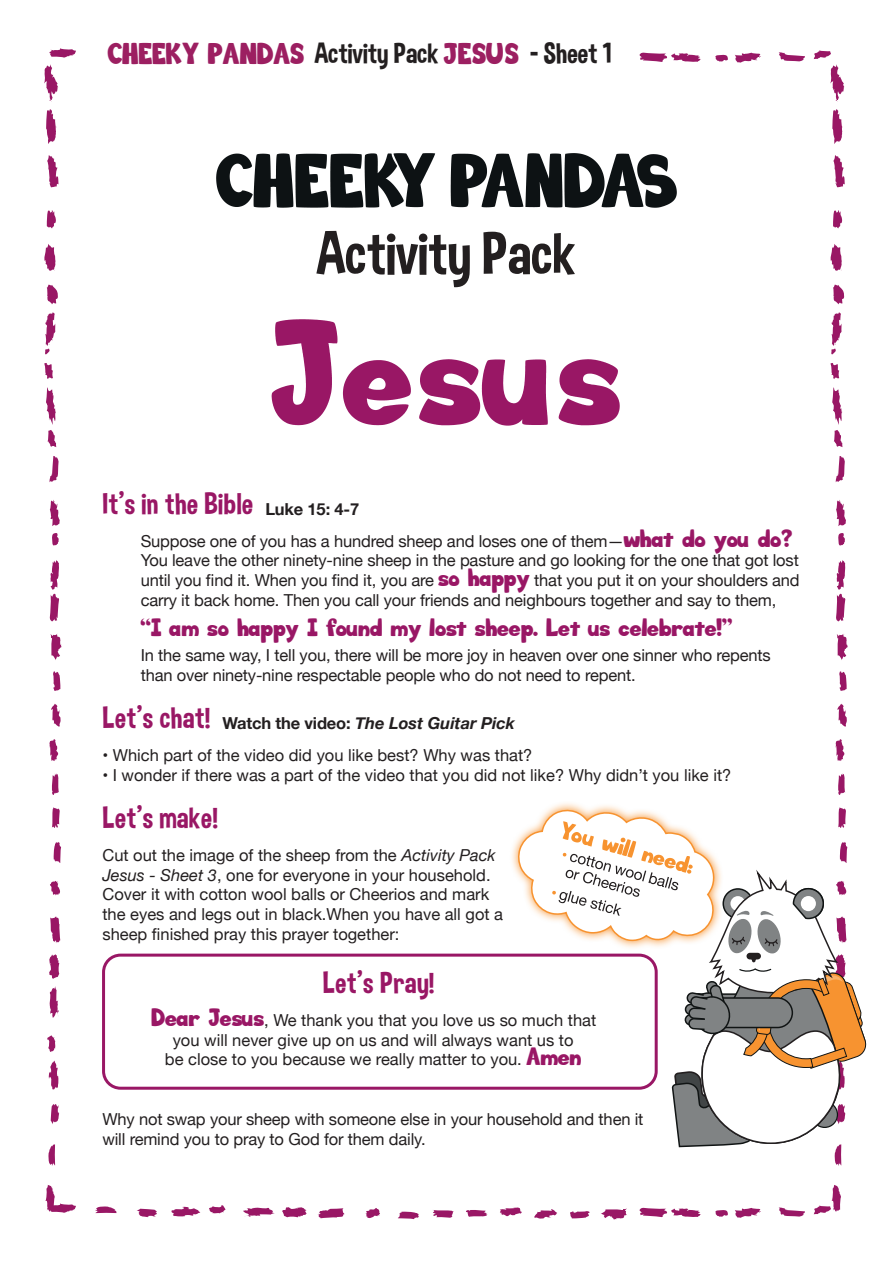
<style>
.page{position:relative;width:893px;height:1263px;background:#fff}
.page>*{position:absolute;margin:0;border:0;box-sizing:border-box;transform-origin:0 0}
.t1{font:90px "Big Bottom Cartoon";letter-spacing:.05em;color:#991765}
.t2{font:60px "Dimbo";color:#231f20}
.Section_title{font:30px "Dimbo";letter-spacing:.015em;color:#991765}
.t3{font:28.65px "Dimbo";color:#231f20}
.Body{font:16.5px/19.8px "Helvetica Neue";letter-spacing:-.01em;color:#231f20}
.Section_title-2{font:italic 700 16.5px "Helvetica Neue";color:#231f20}
.Body-2{font:15px "Big Bottom Cartoon";color:#991765}
.s1{font-family:"Big Bottom Cartoon";font-size:18px;color:#9c1f61}
.s2{font-family:"Helvetica Neue";font-weight:700;font-size:16.5px;color:#231f20}
.s3{font-family:"Big Bottom Cartoon";font-size:15px;color:#991765}
.s4{font-family:"Dimbo";font-weight:400;font-style:normal;font-size:30px;color:#991765}
.s5{font-style:normal}
.s6{font-style:italic}
</style>
<div class="page">
<svg style="left:639px;top:53px;width:62px;height:9px"></svg>
<svg style="left:49px;top:48px;width:27px;height:10px"></svg>
<svg style="left:735px;top:53px;width:26px;height:10px"></svg>
<svg style="left:778px;top:52px;width:27px;height:9px"></svg>
<svg style="left:715px;top:54px;width:13px;height:8px"></svg>
<svg style="left:44px;top:64px;width:14px;height:80px"></svg>
<svg style="left:47px;top:155px;width:12px;height:33px"></svg>
<svg style="left:44px;top:244px;width:12px;height:27px"></svg>
<svg style="left:50px;top:916px;width:10px;height:27px"></svg>
<svg style="left:51px;top:633px;width:11px;height:27px"></svg>
<svg style="left:49px;top:986px;width:10px;height:32px"></svg>
<svg style="left:49px;top:954px;width:10px;height:25px"></svg>
<svg style="left:49px;top:1060px;width:10px;height:30px"></svg>
<svg style="left:50px;top:560px;width:9px;height:62px"></svg>
<svg style="left:50px;top:500px;width:10px;height:26px"></svg>
<svg style="left:47px;top:285px;width:11px;height:19px"></svg>
<svg style="left:49px;top:739px;width:10px;height:22px"></svg>
<svg style="left:49px;top:456px;width:10px;height:26px"></svg>
<svg style="left:51px;top:1104px;width:8px;height:20px"></svg>
<svg style="left:51px;top:703px;width:10px;height:24px"></svg>
<svg style="left:48px;top:1144px;width:7px;height:22px"></svg>
<svg style="left:47px;top:210px;width:9px;height:19px"></svg>
<svg style="left:54px;top:842px;width:7px;height:21px"></svg>
<svg style="left:52px;top:807px;width:8px;height:21px"></svg>
<svg style="left:52px;top:773px;width:7px;height:22px"></svg>
<svg style="left:53px;top:671px;width:7px;height:20px"></svg>
<svg style="left:46px;top:387px;width:10px;height:60px"></svg>
<svg style="left:47px;top:1035px;width:9px;height:17px"></svg>
<svg style="left:50px;top:881px;width:10px;height:14px"></svg>
<svg style="left:44px;top:363px;width:9px;height:16px"></svg>
<svg style="left:52px;top:533px;width:7px;height:13px"></svg>
<svg style="left:45px;top:312px;width:10px;height:42px"></svg>
<svg style="left:814px;top:50px;width:31px;height:94px"></svg>
<svg style="left:833px;top:155px;width:12px;height:33px"></svg>
<svg style="left:830px;top:244px;width:12px;height:27px"></svg>
<svg style="left:837px;top:634px;width:11px;height:26px"></svg>
<svg style="left:836px;top:560px;width:9px;height:62px"></svg>
<svg style="left:836px;top:500px;width:10px;height:26px"></svg>
<svg style="left:833px;top:285px;width:11px;height:19px"></svg>
<svg style="left:835px;top:739px;width:10px;height:22px"></svg>
<svg style="left:835px;top:456px;width:10px;height:26px"></svg>
<svg style="left:837px;top:703px;width:10px;height:24px"></svg>
<svg style="left:833px;top:210px;width:9px;height:19px"></svg>
<svg style="left:838px;top:773px;width:7px;height:22px"></svg>
<svg style="left:839px;top:671px;width:8px;height:20px"></svg>
<svg style="left:832px;top:387px;width:11px;height:60px"></svg>
<svg style="left:830px;top:363px;width:9px;height:16px"></svg>
<svg style="left:838px;top:533px;width:7px;height:13px"></svg>
<svg style="left:831px;top:312px;width:11px;height:42px"></svg>
<svg style="left:318px;top:1208px;width:27px;height:10px"></svg>
<svg style="left:243px;top:1207px;width:32px;height:10px"></svg>
<svg style="left:282px;top:1207px;width:25px;height:10px"></svg>
<svg style="left:171px;top:1206px;width:29px;height:10px"></svg>
<svg style="left:46px;top:1185px;width:30px;height:28px"></svg>
<svg style="left:137px;top:1209px;width:20px;height:8px"></svg>
<svg style="left:95px;top:1206px;width:22px;height:7px"></svg>
<svg style="left:398px;top:1211px;width:21px;height:8px"></svg>
<svg style="left:433px;top:1210px;width:21px;height:8px"></svg>
<svg style="left:466px;top:1210px;width:22px;height:7px"></svg>
<svg style="left:209px;top:1205px;width:17px;height:9px"></svg>
<svg style="left:365px;top:1208px;width:15px;height:10px"></svg>
<div style="left:102px;top:954px;width:556px;height:136px;border:3px solid #991765;border-radius:17px"></div>
<svg style="left:216px;top:153px;width:219px;height:55px"></svg>
<svg style="left:451px;top:153px;width:226px;height:55px"></svg>
<svg style="left:499px;top:807px;width:368px;height:413px"></svg>
<p class="t3" style="left:107px;top:36px;width:505px"><span class="s1">CHEEKY PANDAS</span> Activity Pack <span class="s1">JESUS</span> - Sheet 1</p>
<p class="t2" style="left:317px;top:217px;width:261px">Activity Pack</p>
<p class="t1" style="left:271px;top:341px;width:352px">Jesus</p>
<p class="Section_title" style="left:102px;top:485px;width:258px">It’s in the Bible <span class="s2">Luke 15: 4-7</span></p>
<p class="Body" style="left:141px;top:532px;width:661px">Suppose one of you has a hundred sheep and loses one of them—<span class="s3">what do you do?<br></span>You leave the other ninety-nine sheep in the pasture and go looking for the one that got lost until you find it. When you find it, you are <span class="s3">so happy</span> that you put it on your shoulders and carry it back home. Then you call your friends and neighbours together and say to them,</p>
<p class="Body-2" style="left:141px;top:622px;width:593px">“I am so happy I found my lost sheep. Let us celebrate!”</p>
<p class="Body" style="left:141px;top:647px;width:632px">In the same way, I tell you, there will be more joy in heaven over one sinner who repents than over ninety-nine respectable people who do not need to repent.</p>
<p class="Section_title-2" style="left:102px;top:710px;width:414px"><span class="s4">Let’s chat!</span> <span class="s5">Watch the video:</span> The Lost Guitar Pick</p>
<p class="Body" style="left:102px;top:746px;width:431px">• Which part of the video did you like best? Why was that?</p>
<p class="Body" style="left:102px;top:766px;width:630px">• I wonder if there was a part of the video that you did not like? Why didn’t you like it?</p>
<p class="Section_title" style="left:102px;top:799px;width:117px">Let’s make!</p>
<p class="Body" style="left:102px;top:846px;width:402px">Cut out the image of the sheep from the <span class="s6">Activity Pack Jesus - Sheet 3</span>, one for everyone in your household.<br>Cover it with cotton wool balls or Cheerios and mark the eyes and legs out in black.When you have all got a sheep finished pray this prayer together:</p>
<p class="Section_title" style="left:323px;top:964px;width:113px">Let’s Pray!</p>
<p class="Body" style="left:152px;top:1011px;width:446px"><span class="s3">Dear Jesus</span>, We thank you that you love us so much that</p>
<p class="Body" style="left:173px;top:1031px;width:402px">you will never give up on us and will always want us to</p>
<p class="Body" style="left:165px;top:1050px;width:418px">be close to you because we really matter to you. <span class="s3">Amen</span></p>
<p class="Body" style="left:102px;top:1110px;width:543px">Why not swap your sheep with someone else in your household and then it will remind you to pray to God for them daily.</p>
</div>
